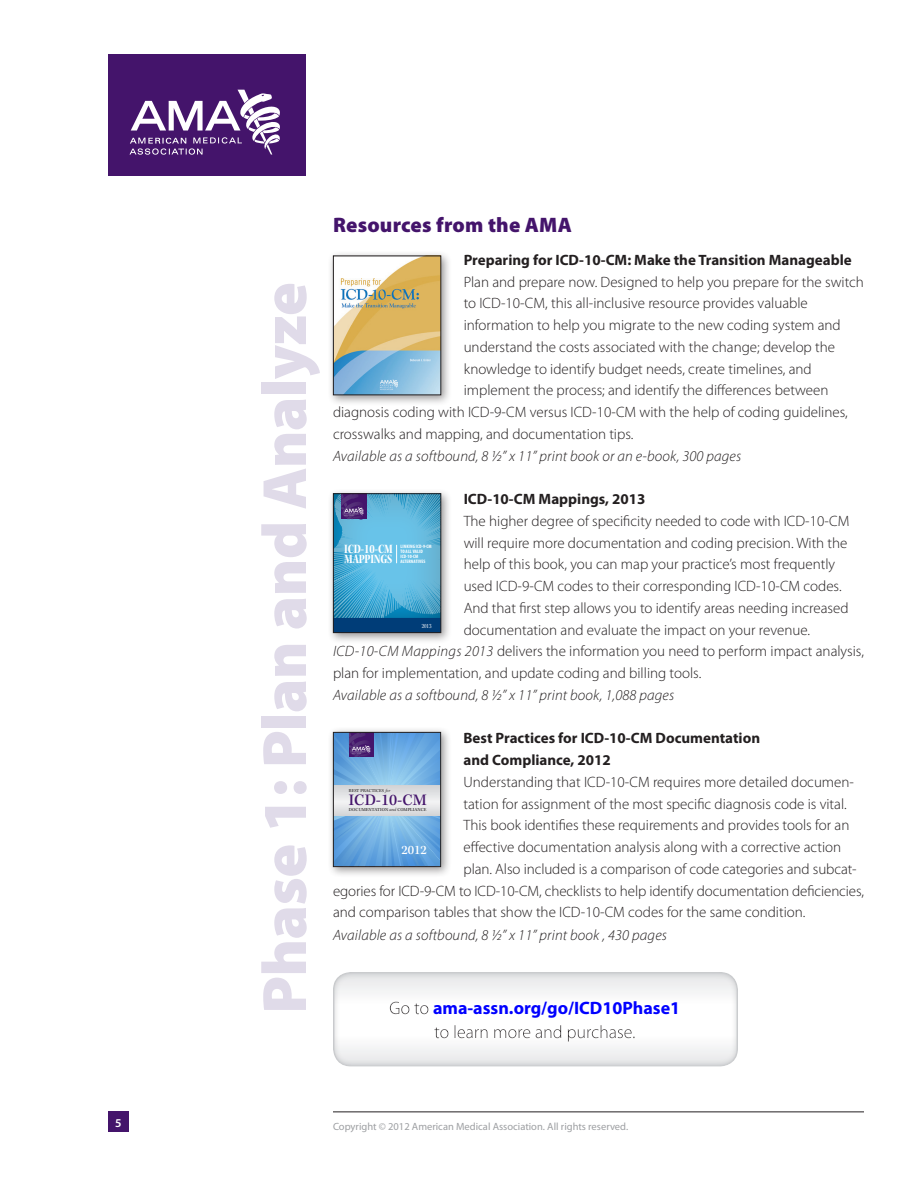
<style>
.page{position:relative;width:918px;height:1188px;background:#fff}
.page>*{position:absolute;margin:0;border:0;box-sizing:border-box;transform-origin:0 0}
.t1{font:900 63px "Myriad Pro";letter-spacing:-.01em;color:#e0dbe9}
.t2{font:900 21px "Myriad Pro";letter-spacing:.01em;color:#44146b}
.t3{font:700 18px "Myriad Pro";color:#00f}
.t4{font:500 16.5px "Kepler Std";letter-spacing:.005em;color:#44146b}
.Text_-_No_Space_Afte{font:300 15px "Myriad Pro";color:#231f20}
.Text_-_No_Space_Afte-2{font:italic 300 15px "Myriad Pro";letter-spacing:.01em;color:#231f20}
.t5{font:700 15px/21.8px "Myriad Pro";color:#231f20}
.t6{font:13.35px/9.8px "Kepler Std Bold Cn Subh";letter-spacing:-.015em;color:#fff}
.t7{font:500 13.05px "Kepler Std";color:#fff}
.t8{font:600 12px "Myriad Pro";color:#fff}
.t9{font:10.5px "Myriad Pro";color:#9d9fa2}
.t10{font:6.6px "Kepler Std Cn Subh";color:#fff}
.t11{font:700 condensed 4.95px/4.8px "Myriad Pro";letter-spacing:.02em;color:#fff}
.t12{font:4.8px "Kepler Std";letter-spacing:.01em;color:#231f20}
.t13{font:4.65px "Kepler Std";letter-spacing:.015em;color:#231f20}
.s1{font-style:italic}
.s2{font-weight:300;font-style:italic}
</style>
<div class="page">
<div style="left:108px;top:54px;width:198px;height:122px;background:#44146b"></div>
<svg style="left:130px;top:90px;width:150px;height:65px"></svg>
<hr style="left:333px;top:1112px;width:531px;height:1px;background:#231f20">
<div style="left:108px;top:1112px;width:21px;height:20px;background:#44146b"></div>
<div style="left:328px;top:250px;width:124px;height:156px;background:#231f20;opacity:.45"></div>
<img style="left:335px;top:258px;width:104px;height:135px">
<div style="left:333px;top:256px;width:108px;height:139px;border:1px solid #231f20"></div>
<div style="left:328px;top:488px;width:124px;height:156px;background:#231f20;opacity:.45"></div>
<svg style="left:335px;top:495px;width:104px;height:136px"></svg>
<div style="left:333px;top:493px;width:108px;height:140px;border:1px solid #231f20"></div>
<div style="left:331px;top:970px;width:408px;height:98px;background:#9d9fa2;opacity:.75"></div>
<div style="left:328px;top:727px;width:124px;height:151px;background:#231f20;opacity:.45"></div>
<svg style="left:335px;top:734px;width:104px;height:131px"></svg>
<svg style="left:335px;top:785px;width:104px;height:31px"></svg>
<div style="left:333px;top:732px;width:108px;height:135px;border:1px solid #231f20"></div>
<p class="t8" style="left:115px;top:1115px;width:8px">5</p>
<h1 class="t1" style="left:243px;top:1014px;width:733px;rotate:-90deg">Phase 1: Plan and Analyze</h1>
<h1 class="t2" style="left:333px;top:211px;width:240px">Resources from the AMA</h1>
<h3 class="t5" style="left:464px;top:248px;width:390px">Preparing for ICD-10-CM: Make the Transition Manageable</h3>
<p class="Text_-_No_Space_Afte" style="left:464px;top:272px;width:402px">Plan and prepare now. Designed to help you prepare for the switch</p>
<p class="Text_-_No_Space_Afte" style="left:464px;top:294px;width:346px">to ICD-10-CM, this all-inclusive resource provides valuable</p>
<p class="Text_-_No_Space_Afte" style="left:464px;top:316px;width:379px">information to help you migrate to the new coding system and</p>
<p class="Text_-_No_Space_Afte" style="left:464px;top:338px;width:373px">understand the costs associated with the change; develop the</p>
<p class="Text_-_No_Space_Afte" style="left:464px;top:359px;width:350px">knowledge to identify budget needs, create timelines, and</p>
<p class="Text_-_No_Space_Afte" style="left:464px;top:381px;width:366px">implement the process; and identify the differences between</p>
<p class="Text_-_No_Space_Afte" style="left:333px;top:403px;width:516px">diagnosis coding with ICD-9-CM versus ICD-10-CM with the help of coding guidelines,</p>
<p class="Text_-_No_Space_Afte" style="left:333px;top:425px;width:302px">crosswalks and mapping, and documentation tips.</p>
<p class="Text_-_No_Space_Afte-2" style="left:333px;top:447px;width:410px">Available as a softbound, 8 ½” x 11” print book or an e-book, 300 pages</p>
<h3 class="t5" style="left:464px;top:488px;width:183px">ICD-10-CM Mappings, 2013</h3>
<p class="Text_-_No_Space_Afte" style="left:464px;top:512px;width:387px">The higher degree of specificity needed to code with ICD-10-CM</p>
<p class="Text_-_No_Space_Afte" style="left:464px;top:533px;width:385px">will require more documentation and coding precision. With the</p>
<p class="Text_-_No_Space_Afte" style="left:464px;top:555px;width:373px">help of this book, you can map your practice’s most frequently</p>
<p class="Text_-_No_Space_Afte" style="left:464px;top:577px;width:380px">used ICD-9-CM codes to their corresponding ICD-10-CM codes.</p>
<p class="Text_-_No_Space_Afte" style="left:464px;top:599px;width:387px">And that first step allows you to identify areas needing increased</p>
<p class="Text_-_No_Space_Afte" style="left:464px;top:620px;width:348px">documentation and evaluate the impact on your revenue.</p>
<p class="Text_-_No_Space_Afte" style="left:333px;top:642px;width:533px"><span class="s1">ICD-10-CM Mappings 2013</span> delivers the information you need to perform impact analysis,</p>
<p class="Text_-_No_Space_Afte" style="left:333px;top:664px;width:370px">plan for implementation, and update coding and billing tools.</p>
<p class="Text_-_No_Space_Afte-2" style="left:333px;top:686px;width:343px">Available as a softbound, 8 ½” x 11” print book, 1,088 pages</p>
<h3 class="t5" style="left:464px;top:727px;width:298px">Best Practices for ICD-10-CM Documentation and Compliance, 2012</h3>
<p class="Text_-_No_Space_Afte" style="left:464px;top:773px;width:392px">Understanding that ICD-10-CM requires more detailed documen-</p>
<p class="Text_-_No_Space_Afte" style="left:464px;top:794px;width:385px">tation for assignment of the most specific diagnosis code is vital.</p>
<p class="Text_-_No_Space_Afte" style="left:464px;top:816px;width:387px">This book identifies these requirements and provides tools for an</p>
<p class="Text_-_No_Space_Afte" style="left:464px;top:838px;width:379px">effective documentation analysis along with a corrective action</p>
<p class="Text_-_No_Space_Afte" style="left:464px;top:860px;width:395px">plan. Also included is a comparison of code categories and subcat-</p>
<p class="Text_-_No_Space_Afte" style="left:333px;top:881px;width:532px">egories for ICD-9-CM to ICD-10-CM, checklists to help identify documentation deficiencies,</p>
<p class="Text_-_No_Space_Afte" style="left:333px;top:903px;width:474px">and comparison tables that show the ICD-10-CM codes for the same condition.</p>
<p class="Text_-_No_Space_Afte-2" style="left:333px;top:926px;width:336px">Available as a softbound, 8 ½” x 11” print book , 430 pages</p>
<p class="t6" style="left:344px;top:544px;width:50px">ICD-10-CM<br>MAPPINGS</p>
<p class="t11" style="left:400px;top:544px;width:33px">LINKING ICD-9-CM<br>TO ALL VALID<br>ICD-10-CM<br>ALTERNATIVES</p>
<p class="t10" style="left:422px;top:622px;width:11px">2013</p>
<p class="t13" style="left:349px;top:788px;width:43px">BEST PRACTICES <span class="s2">for</span></p>
<p class="t4" style="left:349px;top:791px;width:80px">ICD-10-CM</p>
<p class="t12" style="left:349px;top:807px;width:79px">DOCUMENTATION <span class="s2">and</span> COMPLIANCE</p>
<p class="t7" style="left:401px;top:843px;width:27px">2012</p>
<p class="t3" style="left:433px;top:996px;width:249px">ama-assn.org/go/ICD10Phase1</p>
<p class="t9" style="left:333px;top:1120px;width:297px">Copyright © 2012 American Medical Association. All rights reserved.</p>
</div>
